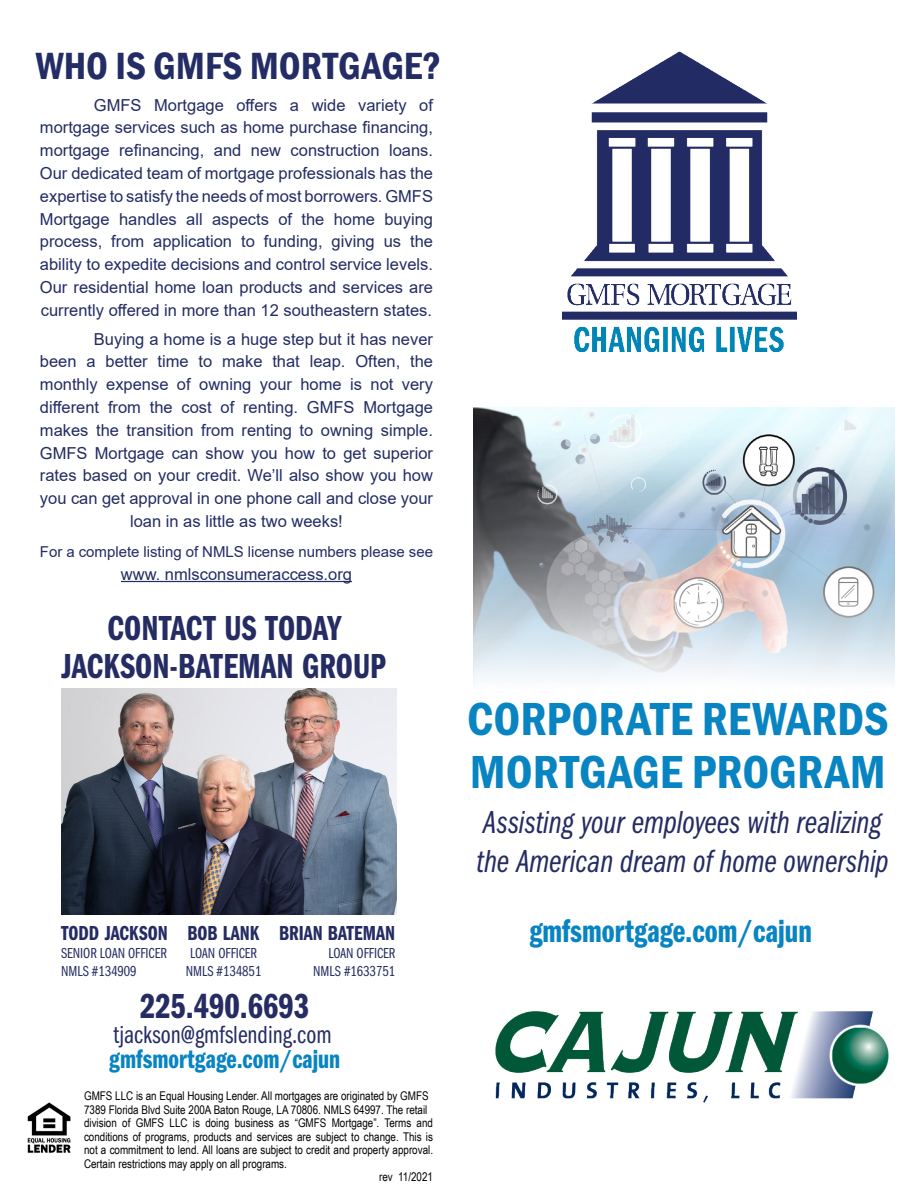
<style>
.page{position:relative;width:918px;height:1188px;background:#fff}
.page>*{position:absolute;margin:0;border:0;box-sizing:border-box;transform-origin:0 0}
.t1{font:48px/52.8px "Franklin Gothic URW Con Dem";color:#0784c1}
.t2{font:600 condensed 39px "Franklin Gothic";color:#232c64}
.t3{font:36px "Franklin Gothic URW Com Dem";color:#252c63}
.t4{font:33px/39.6px "Franklin Gothic URW Com Boo Ita";color:#252c63}
.t5{font:33px "Franklin Gothic URW Com Dem";color:#0784c1}
.t6{font:27px "Franklin Gothic URW Com Dem";color:#0784c1}
.t7{font:25.5px "Franklin Gothic URW Com Boo";color:#252c63}
.t8{font:21px "Franklin Gothic URW Com Dem";color:#252c63}
.t9{font:16.5px/22.8px "Arial";color:#232c64;text-align:justify}
.t10{font:15px/18px "Franklin Gothic URW Com Boo";color:#252c63}
.t11{font:15px "Arial";color:#232c64}
.t12{font:12px "Arial Narrow";color:#000}
</style>
<div class="page">
<hr style="left:121px;top:581px;width:231px;height:1px;background:#232c64">
<img style="left:27px;top:1103px;width:44px;height:49px">
<img style="left:562px;top:52px;width:235px;height:300px">
<img style="left:474px;top:407px;width:420px;height:272px">
<img style="left:62px;top:688px;width:334px;height:226px">
<img style="left:496px;top:1011px;width:393px;height:92px">
<h2 class="t2" style="left:36px;top:40px;width:407px">WHO IS GMFS MORTGAGE?</h2>
<p class="t9" style="left:40px;top:93px;width:395px;text-indent:54px">GMFS Mortgage offers a wide variety of mortgage services such as home purchase financing, mortgage refinancing, and new construction loans.<br>Our dedicated team of mortgage professionals has the expertise to satisfy the needs of most borrowers. GMFS Mortgage handles all aspects of the home buying process, from application to funding, giving us the ability to expedite decisions and control service levels.<br>Our residential home loan products and services are currently offered in more than 12 southeastern states.</p>
<p class="t9" style="left:94px;top:327px;width:341px">Buying a home is a huge step but it has never</p>
<p class="t9" style="left:40px;top:350px;width:395px">been a better time to make that leap. Often, the</p>
<p class="t9" style="left:40px;top:373px;width:395px">monthly expense of owning your home is not very</p>
<p class="t9" style="left:40px;top:396px;width:395px">different from the cost of renting. GMFS Mortgage</p>
<p class="t9" style="left:40px;top:418px;width:395px">makes the transition from renting to owning simple.</p>
<p class="t9" style="left:40px;top:441px;width:395px">GMFS Mortgage can show you how to get superior</p>
<p class="t9" style="left:40px;top:464px;width:395px">rates based on your credit. We’ll also show you how</p>
<p class="t9" style="left:40px;top:487px;width:395px">you can get approval in one phone call and close your</p>
<p class="t9" style="left:130px;top:510px;width:214px">loan in as little as two weeks!</p>
<p class="t11" style="left:40px;top:541px;width:395px">For a complete listing of NMLS license numbers please see</p>
<p class="t9" style="left:121px;top:562px;width:233px">www. nmlsconsumeraccess.org</p>
<h3 class="t3" style="left:107px;top:603px;width:236px">CONTACT US TODAY</h3>
<h3 class="t3" style="left:61px;top:641px;width:327px">JACKSON-BATEMAN GROUP</h3>
<p class="t8" style="left:61px;top:918px;width:108px">TODD JACKSON</p>
<p class="t10" style="left:61px;top:943px;width:107px">SENIOR LOAN OFFICER<br>NMLS #134909</p>
<p class="t8" style="left:188px;top:918px;width:73px">BOB LANK</p>
<p class="t10" style="left:186px;top:943px;width:77px">LOAN OFFICER<br>NMLS #134851</p>
<p class="t8" style="left:279px;top:918px;width:118px">BRIAN BATEMAN</p>
<p class="t10" style="left:313px;top:943px;width:84px;text-align:right">LOAN OFFICER<br>NMLS #1633751</p>
<h3 class="t3" style="left:140px;top:981px;width:171px">225.490.6693</h3>
<h3 class="t7" style="left:113px;top:1017px;width:220px">tjackson@gmfslending.com</h3>
<h3 class="t6" style="left:109px;top:1040px;width:233px">gmfsmortgage.com/cajun</h3>
<p class="t12" style="left:84px;top:1087px;width:346px">GMFS LLC is an Equal Housing Lender. All mortgages are originated by GMFS</p>
<p class="t12" style="left:84px;top:1101px;width:345px">7389 Florida Blvd Suite 200A Baton Rouge, LA 70806. NMLS 64997. The retail</p>
<p class="t12" style="left:84px;top:1114px;width:351px">division of GMFS LLC is doing business as “GMFS Mortgage”. Terms and</p>
<p class="t12" style="left:84px;top:1128px;width:351px">conditions of programs, products and services are subject to change. This is</p>
<p class="t12" style="left:84px;top:1141px;width:351px">not a commitment to lend. All loans are subject to credit and property approval.</p>
<p class="t12" style="left:84px;top:1155px;width:204px">Certain restrictions may apply on all programs.</p>
<p class="t12" style="left:379px;top:1168px;width:55px">rev 11/2021</p>
<h1 class="t1" style="left:467px;top:690px;width:423px">CORPORATE REWARDS<br>MORTGAGE PROGRAM</h1>
<h3 class="t4" style="left:476px;top:803px;width:414px">Assisting your employees with realizing the American dream of home ownership</h3>
<h3 class="t5" style="left:529px;top:908px;width:284px">gmfsmortgage.com/cajun</h3>
</div>
